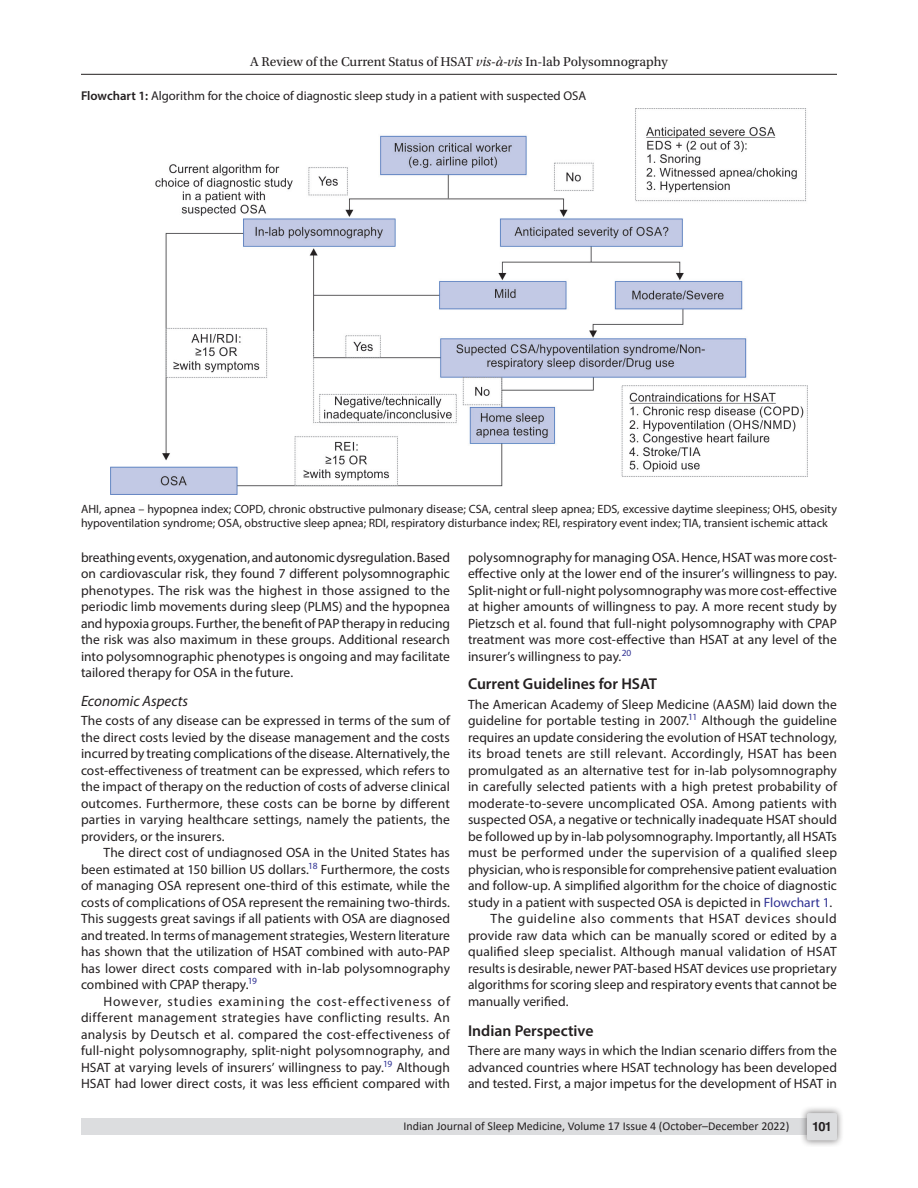
<style>
.page{position:relative;width:918px;height:1188px;background:#fff}
.page>*{position:absolute;margin:0;border:0;box-sizing:border-box;transform-origin:0 0}
.Head-2{font:600 15.75px "Myriad Pro";color:#231f20}
.Head-3{font:italic 15px "Myriad Pro";color:#231f20}
.Para-Indent{font:13.5px/16.5px "Myriad Pro";letter-spacing:.005em;color:#231f20;text-align:justify}
.Para-NoIndent{font:13.5px/16.5px "Myriad Pro";letter-spacing:.005em;color:#231f20;text-align:justify}
.t1{font:13.5px "Utopia Std";color:#231f20}
.FigCaption{font:12.75px "Myriad Pro";color:#231f20}
.t2{font:700 12.75px "Helvetica LT Std";color:#231f20}
.TableFootNote{font:12px/14.4px "Myriad Pro";color:#231f20}
.t3{font:12px "Calibri";color:#231f20}
.s1{font-style:italic}
.s2{font-weight:600}
.s3{color:#2e3092}
</style>
<div class="page">
<hr style="left:81px;top:74px;width:756px;height:1px;background:#231f20">
<div style="left:81px;top:1119px;width:756px;height:16px;background:#dcdddf"></div>
<div style="left:800px;top:1106px;width:44px;height:41px;background:#231f20;opacity:.61"></div>
<div style="left:807px;top:1113px;width:30px;height:27px;background:#dcdddf;border-radius:2px"></div>
<img style="left:111px;top:109px;width:696px;height:385px">
<p class="t1" style="left:250px;top:55px;width:419px">A Review of the Current Status of HSAT <span class="s1">vis-à-vis</span> In-lab Polysomnography</p>
<p class="FigCaption" style="left:81px;top:87px;width:507px"><span class="s2">Flowchart 1:</span> Algorithm for the choice of diagnostic sleep study in a patient with suspected OSA</p>
<p class="TableFootNote" style="left:81px;top:502px;width:758px">AHI, apnea – hypopnea index; COPD, chronic obstructive pulmonary disease; CSA, central sleep apnea; EDS, excessive daytime sleepiness; OHS, obesity hypoventilation syndrome; OSA, obstructive sleep apnea; RDI, respiratory disturbance index; REI, respiratory event index; TIA, transient ischemic attack</p>
<p class="Para-Indent" style="left:81px;top:549px;width:371px">breathing events, oxygenation, and autonomic dysregulation. Based on cardiovascular risk, they found 7 different polysomnographic phenotypes. The risk was the highest in those assigned to the periodic limb movements during sleep (PLMS) and the hypopnea and hypoxia groups. Further, the benefit of PAP therapy in reducing the risk was also maximum in these groups. Additional research into polysomnographic phenotypes is ongoing and may facilitate tailored therapy for OSA in the future.</p>
<p class="Head-3" style="left:81px;top:692px;width:109px">Economic Aspects</p>
<p class="Para-NoIndent" style="left:81px;top:712px;width:371px">The costs of any disease can be expressed in terms of the sum of the direct costs levied by the disease management and the costs incurred by treating complications of the disease. Alternatively, the cost-effectiveness of treatment can be expressed, which refers to the impact of therapy on the reduction of costs of adverse clinical outcomes. Furthermore, these costs can be borne by different parties in varying healthcare settings, namely the patients, the providers, or the insurers.</p>
<p class="Para-Indent" style="left:81px;top:844px;width:371px;text-indent:22px">The direct cost of undiagnosed OSA in the United States has been estimated at 150 billion US dollars.<sup>18</sup> Furthermore, the costs of managing OSA represent one-third of this estimate, while the costs of complications of OSA represent the remaining two-thirds.<br>This suggests great savings if all patients with OSA are diagnosed and treated. In terms of management strategies, Western literature has shown that the utilization of HSAT combined with auto-PAP has lower direct costs compared with in-lab polysomnography combined with CPAP therapy.<sup>19</sup></p>
<p class="Para-Indent" style="left:81px;top:993px;width:371px;text-indent:22px">However, studies examining the cost-effectiveness of different management strategies have conflicting results. An analysis by Deutsch et al. compared the cost-effectiveness of full-night polysomnography, split-night polysomnography, and HSAT at varying levels of insurers’ willingness to pay.<sup>19</sup> Although HSAT had lower direct costs, it was less efficient compared with</p>
<p class="Para-Indent" style="left:468px;top:549px;width:371px">polysomnography for managing OSA. Hence, HSAT was more cost&shy;effective only at the lower end of the insurer’s willingness to pay.<br>Split-night or full-night polysomnography was more cost-effective at higher amounts of willingness to pay. A more recent study by Pietzsch et al. found that full-night polysomnography with CPAP treatment was more cost-effective than HSAT at any level of the insurer’s willingness to pay.<sup>20</sup></p>
<p class="Head-2" style="left:468px;top:674px;width:191px">Current Guidelines for HSAT</p>
<p class="Para-NoIndent" style="left:468px;top:696px;width:371px">The American Academy of Sleep Medicine (AASM) laid down the guideline for portable testing in 2007.<sup>11</sup> Although the guideline requires an update considering the evolution of HSAT technology, its broad tenets are still relevant. Accordingly, HSAT has been promulgated as an alternative test for in-lab polysomnography in carefully selected patients with a high pretest probability of moderate-to-severe uncomplicated OSA. Among patients with suspected OSA, a negative or technically inadequate HSAT should be followed up by in-lab polysomnography. Importantly, all HSATs must be performed under the supervision of a qualified sleep physician, who is responsible for comprehensive patient evaluation and follow-up. A simplified algorithm for the choice of diagnostic study in a patient with suspected OSA is depicted in <span class="s3">Flowchart 1</span>.</p>
<p class="Para-Indent" style="left:468px;top:910px;width:371px;text-indent:22px">The guideline also comments that HSAT devices should provide raw data which can be manually scored or edited by a qualified sleep specialist. Although manual validation of HSAT results is desirable, newer PAT-based HSAT devices use proprietary algorithms for scoring sleep and respiratory events that cannot be manually verified.</p>
<p class="Head-2" style="left:468px;top:1021px;width:127px">Indian Perspective</p>
<p class="Para-NoIndent" style="left:468px;top:1042px;width:371px">There are many ways in which the Indian scenario differs from the advanced countries where HSAT technology has been developed and tested. First, a major impetus for the development of HSAT in</p>
<p class="t3" style="left:404px;top:1117px;width:387px">Indian Journal of Sleep Medicine, Volume 17 Issue 4 (October–December 2022)</p>
<p class="t2" style="left:812px;top:1119px;width:21px">101</p>
</div>
